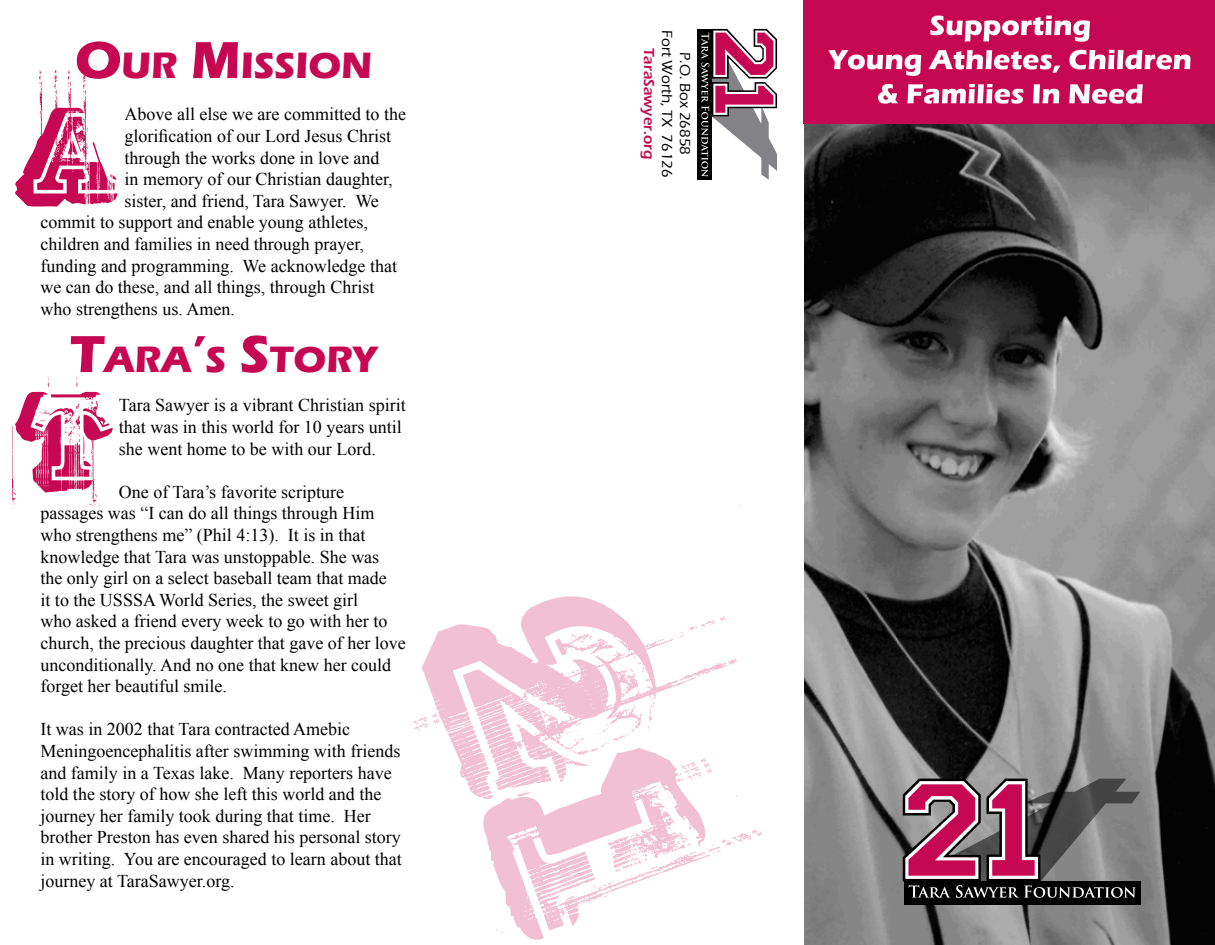
<style>
.page{position:relative;width:1215px;height:945px;background:#fff}
.page>*{position:absolute;margin:0;border:0;box-sizing:border-box;transform-origin:0 0}
.t1{font:700 37.8px "Eras ITC";color:#c60751}
.t2{font:18px/21.6px "Times New Roman";color:#000}
.t3{font:500 15px/18px "Eras ITC";color:#000;text-align:center}
.t4{font:600 15px "Eras ITC";color:#c60751}
.s1{font-size:54px}
</style>
<div class="page">
<img style="left:804px;top:123px;width:411px;height:822px">
<div style="left:804px;top:0;width:411px;height:123px;background:#c60751"></div>
<div style="left:904px;top:881px;width:236px;height:23px;background:#000"></div>
<svg style="left:903px;top:779px;width:237px;height:119px"></svg>
<div style="left:697px;top:29px;width:15px;height:151px;background:#000"></div>
<svg style="left:701px;top:29px;width:76px;height:151px"></svg>
<svg style="left:12px;top:376px;width:101px;height:133px"></svg>
<svg style="left:15px;top:70px;width:103px;height:137px"></svg>
<svg style="left:413px;top:506px;width:349px;height:434px"></svg>
<svg style="left:878px;top:84px;width:265px;height:20px"></svg>
<svg style="left:828px;top:50px;width:363px;height:26px"></svg>
<svg style="left:930px;top:16px;width:160px;height:26px"></svg>
<h1 class="t1" style="left:75px;top:44px;width:299px"><span class="s1">O</span>UR <span class="s1">M</span>ISSION</h1>
<p class="t2" style="left:125px;top:103px;width:283px">Above all else we are committed to the</p>
<p class="t2" style="left:125px;top:125px;width:268px">glorification of our Lord Jesus Christ</p>
<p class="t2" style="left:125px;top:147px;width:256px">through the works done in love and</p>
<p class="t2" style="left:125px;top:168px;width:270px">in memory of our Christian daughter,</p>
<p class="t2" style="left:125px;top:190px;width:256px">sister, and friend, Tara Sawyer. We</p>
<p class="t2" style="left:41px;top:211px;width:329px">commit to support and enable young athletes,</p>
<p class="t2" style="left:41px;top:233px;width:325px">children and families in need through prayer,</p>
<p class="t2" style="left:41px;top:255px;width:358px">funding and programming. We acknowledge that</p>
<p class="t2" style="left:41px;top:276px;width:335px">we can do these, and all things, through Christ</p>
<p class="t2" style="left:41px;top:298px;width:196px">who strengthens us. Amen.</p>
<h1 class="t1" style="left:70px;top:338px;width:309px"><span class="s1">T</span>ARA<span class="s1">’</span>S <span class="s1">S</span>TORY</h1>
<p class="t2" style="left:119px;top:394px;width:288px">Tara Sawyer is a vibrant Christian spirit that was in this world for 10 years until she went home to be with our Lord.</p>
<p class="t2" style="left:40px;top:481px;width:367px;text-indent:78px">One of Tara’s favorite scripture passages was “I can do all things through Him who strengthens me” (Phil 4:13). It is in that knowledge that Tara was unstoppable. She was<br>the only girl on a select baseball team that made<br>it to the USSSA World Series, the sweet girl<br>who asked a friend every week to go with her to church, the precious daughter that gave of her love unconditionally. And no one that knew her could forget her beautiful smile.</p>
<p class="t2" style="left:40px;top:718px;width:363px">It was in 2002 that Tara contracted Amebic Meningoencephalitis after swimming with friends and family in a Texas lake. Many reporters have told the story of how she left this world and the journey her family took during that time. Her brother Preston has even shared his personal story in writing. You are encouraged to learn about that journey at TaraSawyer.org.</p>
<p class="t3" style="left:694px;top:30px;width:149px;rotate:90deg">P.O. Box 26858<br>Fort Worth, TX 76126</p>
<p class="t4" style="left:658px;top:48px;width:113px;rotate:90deg">TaraSawyer.org</p>
</div>
